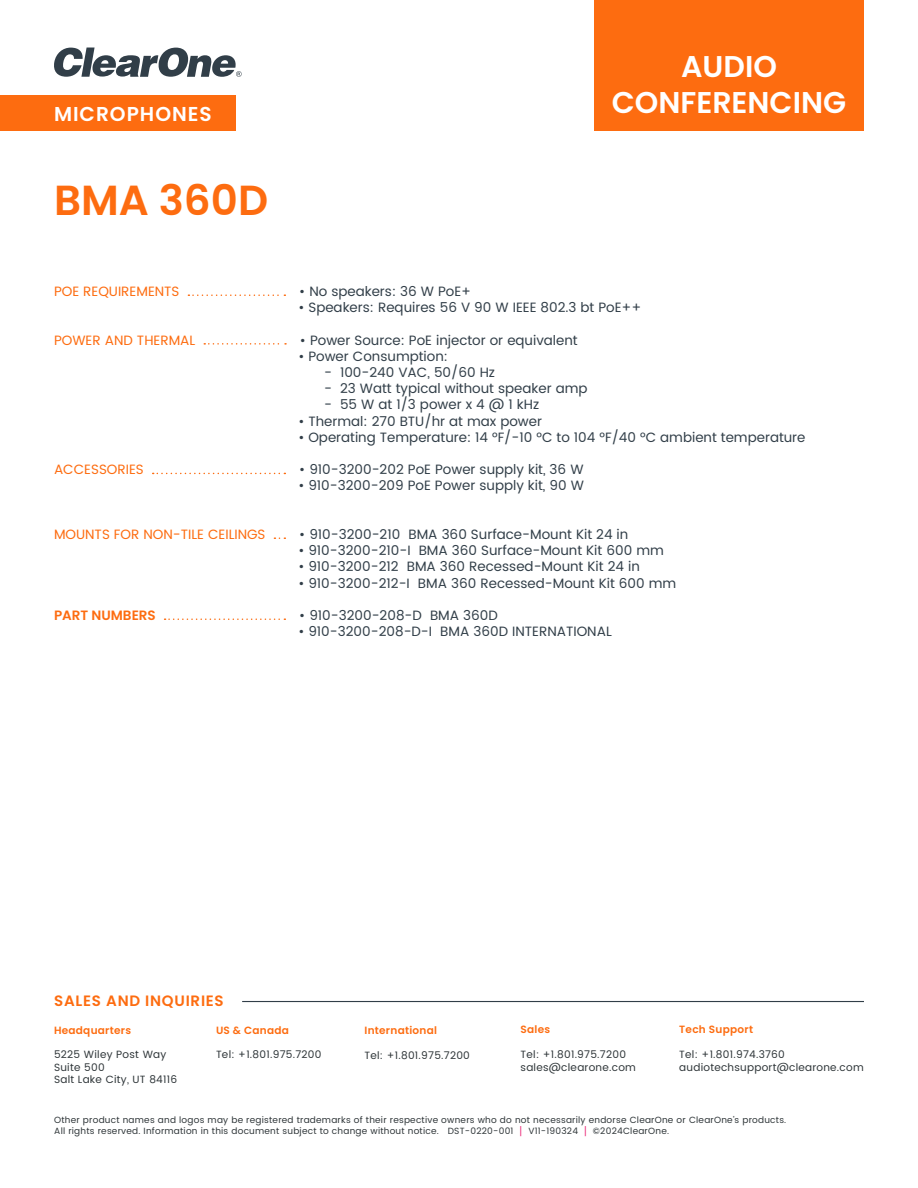
<style>
.page{position:relative;width:918px;height:1188px;background:#fff}
.page>*{position:absolute;margin:0;border:0;box-sizing:border-box;transform-origin:0 0}
.t1{font:600 42px "Poppins";color:#fd6c10}
.t2{font:600 30px/36px "Poppins";color:#fff;text-align:center}
.t3{font:600 20.1px "Poppins";letter-spacing:.05em;color:#fff}
.t4{font:600 15px "Poppins";letter-spacing:.05em;color:#fd6c10}
.t5{font:13.5px "Poppins";color:#313e48}
.t6{font:13.5px "Poppins";color:#fd6c10}
.t7{font:600 13.5px "Poppins";color:#fd6c10}
.t8{font:10.5px "Poppins";letter-spacing:.025em;color:#2e3538}
.t9{font:600 10.5px "Poppins";letter-spacing:.025em;color:#fd6c10}
.t10{font:9px/11.2px "Poppins";letter-spacing:.025em;color:#2e3538}
.s1{font-size:11.25px;color:#ea2575}
</style>
<div class="page">
<hr style="left:242px;top:1001px;width:622px;height:1px;background:#313e48">
<svg style="left:188px;top:294px;width:97px;height:2px"></svg>
<svg style="left:204px;top:343px;width:82px;height:2px"></svg>
<svg style="left:153px;top:473px;width:132px;height:1px"></svg>
<svg style="left:274px;top:537px;width:11px;height:2px"></svg>
<svg style="left:165px;top:618px;width:120px;height:2px"></svg>
<div style="left:0;top:95px;width:235px;height:35px;background:#fd6c10"></div>
<svg style="left:54px;top:48px;width:188px;height:29px"></svg>
<div style="left:594px;top:0;width:270px;height:130px;background:#fd6c10"></div>
<p class="t3" style="left:54px;top:103px;width:159px">MICROPHONES</p>
<p class="t1" style="left:54px;top:176px;width:216px">BMA 360D</p>
<p class="t2" style="left:612px;top:49px;width:236px">AUDIO<br>CONFERENCING</p>
<p class="t6" style="left:54px;top:281px;width:127px">POE REQUIREMENTS</p>
<p class="t5" style="left:299px;top:281px;width:174px">• No speakers: 36 W PoE+</p>
<p class="t5" style="left:298px;top:298px;width:345px">• Speakers: Requires 56 V 90 W IEEE 802.3 bt PoE++</p>
<p class="t6" style="left:54px;top:330px;width:143px">POWER AND THERMAL</p>
<p class="t5" style="left:300px;top:330px;width:279px">• Power Source: PoE injector or equivalent</p>
<p class="t5" style="left:298px;top:346px;width:151px">• Power Consumption:</p>
<p class="t5" style="left:324px;top:362px;width:173px">- 100-240 VAC, 50/60 Hz</p>
<p class="t5" style="left:324px;top:379px;width:265px">- 23 Watt typical without speaker amp</p>
<p class="t5" style="left:324px;top:395px;width:217px">- 55 W at 1/3 power x 4 @ 1 kHz</p>
<p class="t5" style="left:298px;top:411px;width:245px">• Thermal: 270 BTU/hr at max power</p>
<p class="t5" style="left:298px;top:427px;width:509px">• Operating Temperature: 14 °F/-10 °C to 104 °F/40 °C ambient temperature</p>
<p class="t6" style="left:54px;top:460px;width:91px">ACCESSORIES</p>
<p class="t5" style="left:299px;top:460px;width:286px">• 910-3200-202 PoE Power supply kit, 36 W</p>
<p class="t5" style="left:298px;top:476px;width:287px">• 910-3200-209 PoE Power supply kit, 90 W</p>
<p class="t6" style="left:54px;top:524px;width:213px">MOUNTS FOR NON-TILE CEILINGS</p>
<p class="t5" style="left:299px;top:524px;width:331px">• 910-3200-210 BMA 360 Surface-Mount Kit 24 in</p>
<p class="t5" style="left:298px;top:541px;width:367px">• 910-3200-210-I BMA 360 Surface-Mount Kit 600 mm</p>
<p class="t5" style="left:298px;top:557px;width:343px">• 910-3200-212 BMA 360 Recessed-Mount Kit 24 in</p>
<p class="t5" style="left:298px;top:573px;width:379px">• 910-3200-212-I BMA 360 Recessed-Mount Kit 600 mm</p>
<p class="t7" style="left:54px;top:607px;width:103px">PART NUMBERS</p>
<p class="t5" style="left:299px;top:605px;width:200px">• 910-3200-208-D BMA 360D</p>
<p class="t5" style="left:298px;top:622px;width:315px">• 910-3200-208-D-I BMA 360D INTERNATIONAL</p>
<p class="t4" style="left:54px;top:992px;width:171px">SALES AND INQUIRIES</p>
<p class="t9" style="left:54px;top:1024px;width:79px">Headquarters</p>
<p class="t8" style="left:54px;top:1047px;width:114px">5225 Wiley Post Way</p>
<p class="t8" style="left:54px;top:1059px;width:52px">Suite 500</p>
<p class="t8" style="left:54px;top:1072px;width:125px">Salt Lake City, UT 84116</p>
<p class="t9" style="left:216px;top:1024px;width:74px">US &amp; Canada</p>
<p class="t8" style="left:216px;top:1047px;width:107px">Tel: +1.801.975.7200</p>
<p class="t9" style="left:364px;top:1024px;width:74px">International</p>
<p class="t8" style="left:364px;top:1047px;width:107px">Tel: +1.801.975.7200</p>
<p class="t9" style="left:521px;top:1023px;width:31px">Sales</p>
<p class="t8" style="left:521px;top:1047px;width:107px">Tel: +1.801.975.7200</p>
<p class="t8" style="left:521px;top:1059px;width:117px">sales@clearone.com</p>
<p class="t9" style="left:679px;top:1023px;width:75px">Tech Support</p>
<p class="t8" style="left:679px;top:1047px;width:107px">Tel: +1.801.974.3760</p>
<p class="t8" style="left:679px;top:1059px;width:186px">audiotechsupport@clearone.com</p>
<p class="t10" style="left:54px;top:1114px;width:734px">Other product names and logos may be registered trademarks of their respective owners who do not necessarily endorse ClearOne or ClearOne’s products.<br>All rights reserved. Information in this document subject to change without notice. DST-0220-001 <span class="s1">|</span> V11-190324 <span class="s1">|</span> ©2024ClearOne.</p>
</div>
